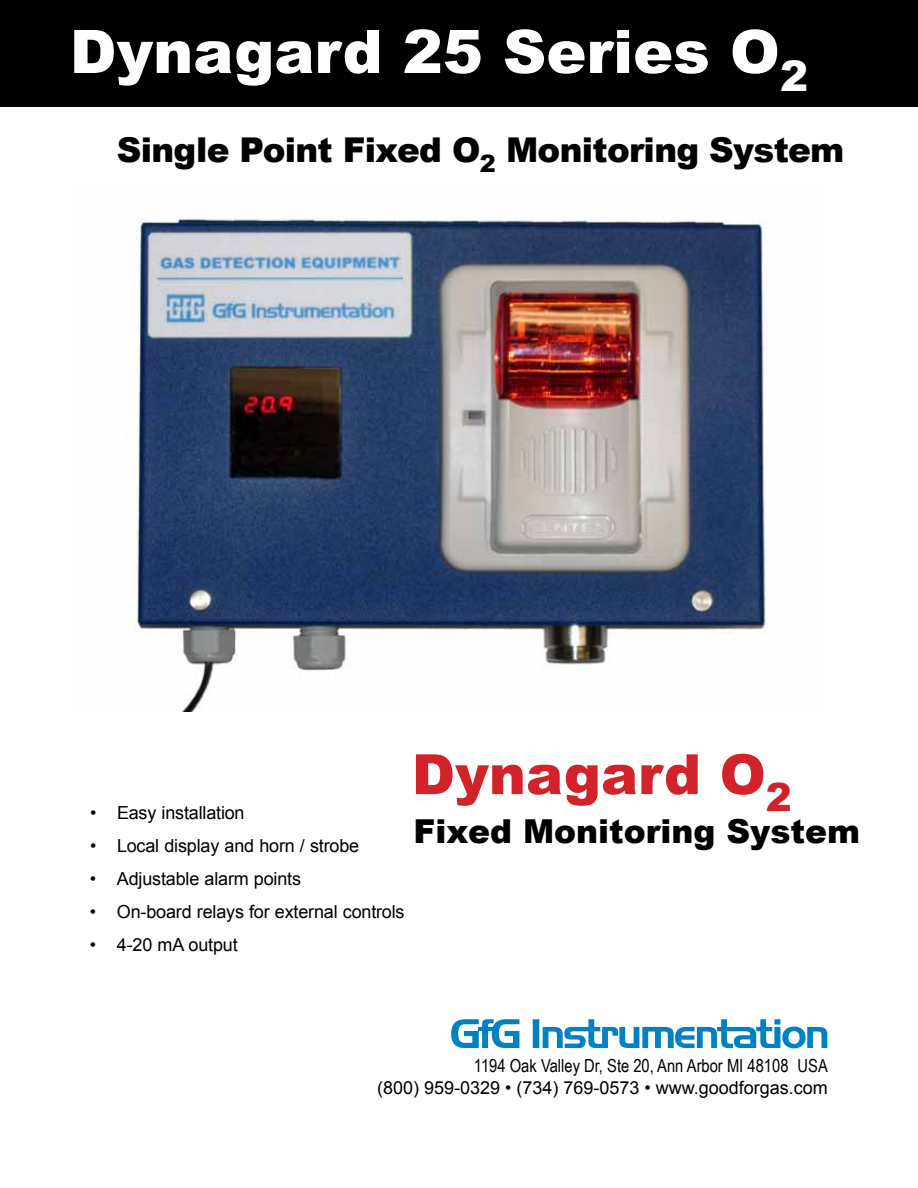
<style>
.page{position:relative;width:918px;height:1188px;background:#fff}
.page>*{position:absolute;margin:0;border:0;box-sizing:border-box;transform-origin:0 0}
.t1{font:900 60.15px "Arial";color:#fff}
.t2{font:900 55.5px "Arial";color:#d2232a}
.t3{font:900 34.2px "Arial";letter-spacing:-.02em;color:#000}
.t4{font:900 33px "Arial";color:#000}
.t5{font:18px "Arial";letter-spacing:-.01em;color:#000}
.t6{font:18px "Arial Narrow";color:#000}
</style>
<div class="page">
<img style="left:130px;top:218px;width:637px;height:493px">
<div style="left:0;top:0;width:918px;height:107px;background:#000"></div>
<svg style="left:451px;top:1019px;width:376px;height:29px"></svg>
<h1 class="t1" style="left:70px;top:8px;width:740px">Dynagard 25 Series O<sub>2</sub></h1>
<h3 class="t3" style="left:117px;top:125px;width:729px">Single Point Fixed O<sub>2</sub> Monitoring System</h3>
<p class="t5" style="left:90px;top:800px;width:156px">• Easy installation</p>
<p class="t5" style="left:90px;top:833px;width:271px">• Local display and horn / strobe</p>
<p class="t5" style="left:90px;top:866px;width:213px">• Adjustable alarm points</p>
<p class="t5" style="left:90px;top:899px;width:316px">• On-board relays for external controls</p>
<p class="t5" style="left:90px;top:932px;width:149px">• 4-20 mA output</p>
<h2 class="t2" style="left:412px;top:734px;width:382px">Dynagard O<sub>2</sub></h2>
<h3 class="t4" style="left:414px;top:807px;width:448px">Fixed Monitoring System</h3>
<p class="t6" style="left:474px;top:1052px;width:355px">1194 Oak Valley Dr, Ste 20, Ann Arbor MI 48108 USA</p>
<p class="t5" style="left:377px;top:1076px;width:452px">(800) 959-0329 • (734) 769-0573 • www.goodforgas.com</p>
</div>
